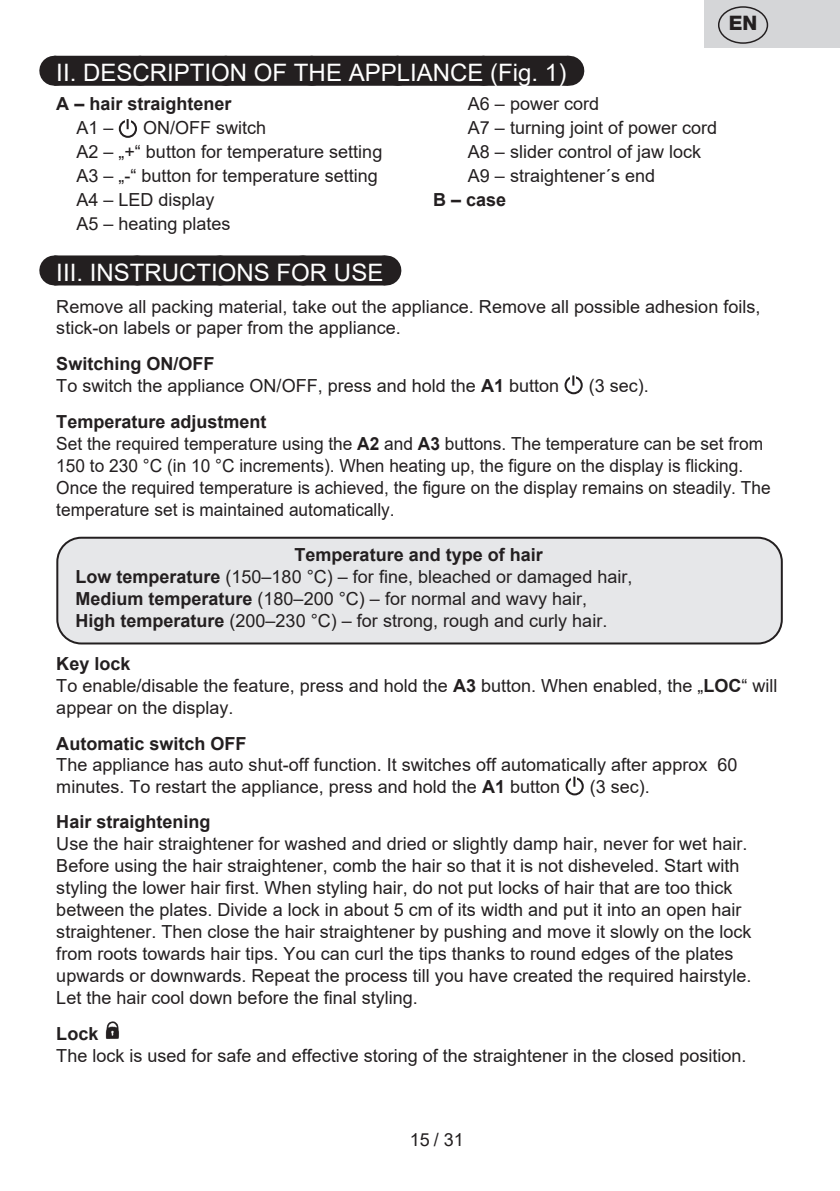
<style>
.page{position:relative;width:840px;height:1191px;background:#fff}
.page>*{position:absolute;margin:0;border:0;box-sizing:border-box;transform-origin:0 0}
.Grafický_nadpis_ETA{font:24px "Arial";color:#fff}
.t1{font:800 20px "Helvetica Neue OT";color:#231f20}
.Normální{font:18px/22px "Arial";color:#231f20}
.Normální-2{font:18px/22px "Arial";color:#231f20;scale:.96 1}
.Normální-3{font:700 18px "Arial";color:#231f20}
.s1{font-weight:700}
</style>
<div class="page">
<div style="left:54px;top:56px;width:514px;height:30px;background:#231f20"></div>
<svg style="left:140px;top:85px;width:385px;height:1px"></svg>
<hr style="left:568px;top:56px;width:1px;height:30px;background:#231f20">
<div style="left:54px;top:255px;width:331px;height:30px;background:#231f20"></div>
<svg style="left:137px;top:255px;width:207px;height:1px"></svg>
<hr style="left:385px;top:255px;width:1px;height:30px;background:#231f20">
<div style="left:119px;top:120px;width:18px;height:18px;border:2px solid #231f20;border-radius:50%"></div>
<div style="left:125px;top:118px;width:6px;height:8px;background:#fff"></div>
<svg style="left:126px;top:119px;width:3px;height:10px"></svg>
<div style="left:564px;top:376px;width:18px;height:18px;border:2px solid #231f20;border-radius:50%"></div>
<svg style="left:570px;top:375px;width:6px;height:7px"></svg>
<svg style="left:572px;top:375px;width:2px;height:10px"></svg>
<div style="left:57px;top:538px;width:724px;height:105px;background:#e6e7e9;border-radius:24px"></div>
<div style="left:56px;top:537px;width:726px;height:107px;border:2px solid #231f20;border-radius:24px"></div>
<div style="left:565px;top:777px;width:18px;height:18px;border:2px solid #231f20;border-radius:50%"></div>
<svg style="left:571px;top:776px;width:6px;height:7px"></svg>
<svg style="left:573px;top:776px;width:2px;height:10px"></svg>
<img style="left:105px;top:1021px;width:14px;height:18px">
<div style="left:704px;top:0;width:135px;height:48px;background:#d5d6d8"></div>
<div style="left:717px;top:6px;width:50px;height:38px;border:1px solid #231f20;border-radius:50%"></div>
<p class="Grafický_nadpis_ETA" style="left:56px;top:56px;width:511px">II. DESCRIPTION OF THE APPLIANCE (Fig. 1)</p>
<p class="Normální-3" style="left:56px;top:91px;width:177px">A – hair straightener</p>
<p class="Normální" style="left:76px;top:117px;width:39px">A1 –</p>
<p class="Normální" style="left:143px;top:117px;width:125px">ON/OFF switch</p>
<p class="Normální" style="left:76px;top:141px;width:307px">A2 – „+“ button for temperature setting</p>
<p class="Normální" style="left:76px;top:165px;width:303px">A3 – „-“ button for temperature setting</p>
<p class="Normální" style="left:76px;top:189px;width:140px">A4 – LED display</p>
<p class="Normální" style="left:76px;top:213px;width:156px">A5 – heating plates</p>
<p class="Normální" style="left:467px;top:93px;width:133px">A6 – power cord</p>
<p class="Normální" style="left:467px;top:117px;width:251px">A7 – turning joint of power cord</p>
<p class="Normální" style="left:467px;top:140px;width:235px;line-height:24px">A8 – slider control of jaw lock<br>A9 – straightener´s end</p>
<p class="Normální-3" style="left:433px;top:187px;width:75px">B – case</p>
<p class="t1" style="left:728px;top:11px;width:30px">EN</p>
<p class="Grafický_nadpis_ETA" style="left:56px;top:256px;width:328px">III. INSTRUCTIONS FOR USE</p>
<p class="Normální" style="left:56px;top:296px;width:705px;line-height:21px">Remove all packing material, take out the appliance. Remove all possible adhesion foils, stick-on labels or paper from the appliance.</p>
<p class="Normální-3" style="left:56px;top:351px;width:160px">Switching ON/OFF</p>
<p class="Normální" style="left:56px;top:375px;width:504px">To switch the appliance ON/OFF, press and hold the <span class="s1">A1</span> button</p>
<p class="Normální" style="left:588px;top:375px;width:62px">(3 sec).</p>
<p class="Normální-3" style="left:56px;top:409px;width:212px">Temperature adjustment</p>
<p class="Normální-2" style="left:56px;top:433px;width:745px">Set the required temperature using the <span class="s1">A2</span> and <span class="s1">A3</span> buttons. The temperature can be set from 150 to 230 °C (in 10 °C increments). When heating up, the figure on the display is flicking.<br>Once the required temperature is achieved, the figure on the display remains on steadily. The temperature set is maintained automatically.</p>
<p class="Normální-3" style="left:294px;top:542px;width:250px">Temperature and type of hair</p>
<p class="Normální" style="left:75px;top:565px;width:558px"><span class="s1">Low temperature</span> (150–180 °C) – for fine, bleached or damaged hair,</p>
<p class="Normální" style="left:75px;top:587px;width:513px"><span class="s1">Medium temperature</span> (180–200 °C) – for normal and wavy hair,</p>
<p class="Normální" style="left:75px;top:609px;width:533px"><span class="s1">High temperature</span> (200–230 °C) – for strong, rough and curly hair.</p>
<p class="Normální-3" style="left:56px;top:651px;width:76px">Key lock</p>
<p class="Normální" style="left:56px;top:675px;width:722px">To enable/disable the feature, press and hold the <span class="s1">A3</span> button. When enabled, the „<span class="s1">LOC</span>“ will appear on the display.</p>
<p class="Normální-3" style="left:56px;top:731px;width:192px">Automatic switch OFF</p>
<p class="Normální" style="left:56px;top:754px;width:682px">The appliance has auto shut-off function. It switches off automatically after approx 60 minutes. To restart the appliance, press and hold the <span class="s1">A1</span> button</p>
<p class="Normální" style="left:589px;top:776px;width:62px">(3 sec).</p>
<p class="Normální-3" style="left:56px;top:809px;width:156px">Hair straightening</p>
<p class="Normální" style="left:56px;top:833px;width:696px">Use the hair straightener for washed and dried or slightly damp hair, never for wet hair.<br>Before using the hair straightener, comb the hair so that it is not disheveled. Start with styling the lower hair first. When styling hair, do not put locks of hair that are too thick between the plates. Divide a lock in about 5 cm of its width and put it into an open hair straightener. Then close the hair straightener by pushing and move it slowly on the lock from roots towards hair tips. You can curl the tips thanks to round edges of the plates upwards or downwards. Repeat the process till you have created the required hairstyle.<br>Let the hair cool down before the final styling.</p>
<p class="Normální-3" style="left:56px;top:1021px;width:44px">Lock</p>
<p class="Normální" style="left:56px;top:1045px;width:691px">The lock is used for safe and effective storing of the straightener in the closed position.</p>
<p class="Normální" style="left:410px;top:1128px;width:55px">15 / 31</p>
</div>
